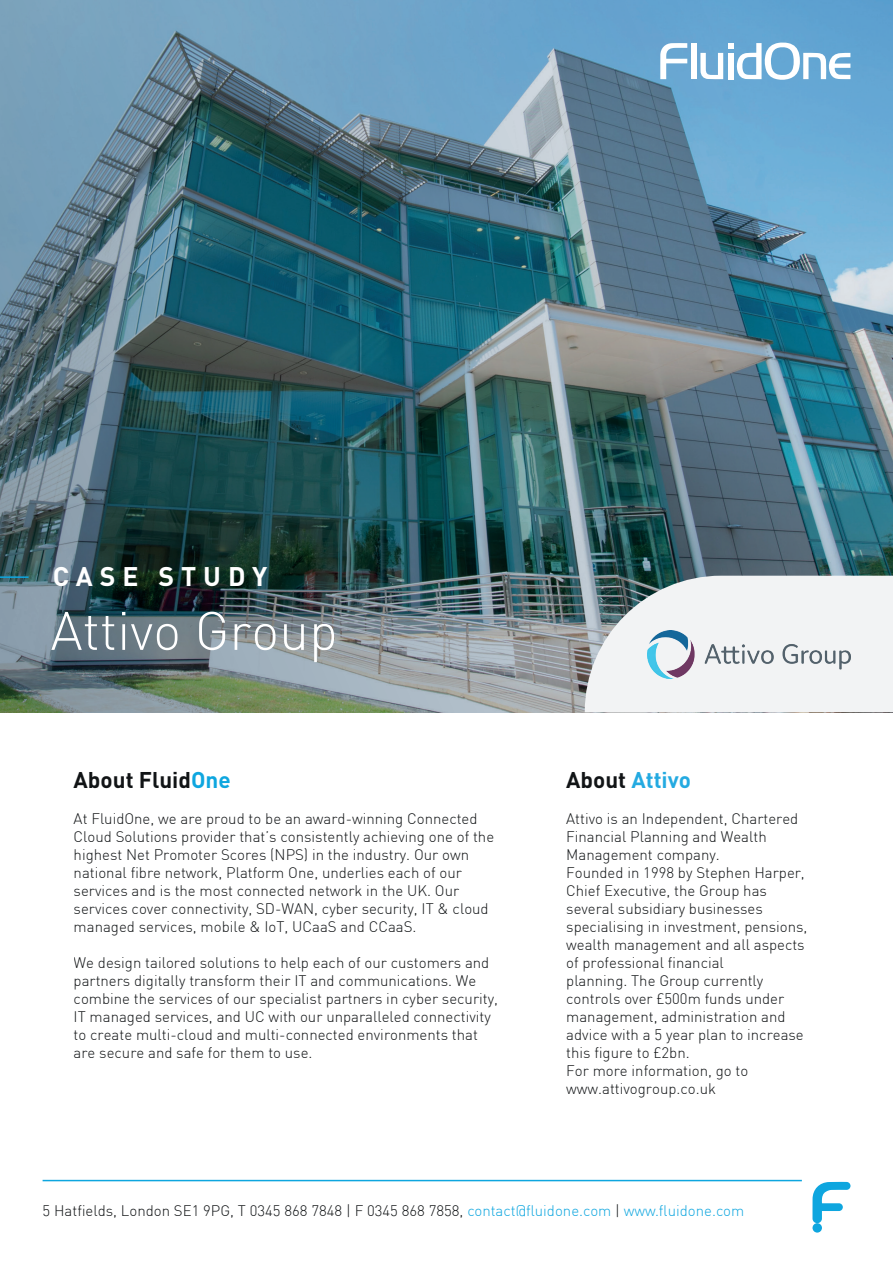
<style>
.page{position:relative;width:893px;height:1263px;background:#fff}
.page>*{position:absolute;margin:0;border:0;box-sizing:border-box;transform-origin:0 0}
.t1{font:300 53.25px "DIN";color:#fff}
.t2{font:700 26.7px "DIN";letter-spacing:.26em;color:#fff}
.t3{font:700 22.5px "DIN";color:#111416}
.t4{font:700 22.5px "DIN";color:#24aae1}
.t5{font:300 15px/18px "DIN";color:#111416}
.s1{color:#0ea6df}
.s2{color:#111416}
</style>
<div class="page">
<img style="left:0;top:0;width:893px;height:712px">
<svg style="left:585px;top:576px;width:308px;height:136px"></svg>
<svg style="left:660px;top:43px;width:27px;height:36px"></svg>
<div style="left:691px;top:43px;width:5px;height:36px;background:#fff"></div>
<svg style="left:700px;top:42px;width:150px;height:38px"></svg>
<hr style="left:0;top:576px;width:29px;height:2px;background:#0ea6df">
<svg style="left:812px;top:1182px;width:38px;height:41px"></svg>
<div style="left:812px;top:1223px;width:10px;height:9px;background:#0ea6df;border-radius:50%"></div>
<hr style="left:43px;top:1180px;width:759px;height:1px;background:#0ea6df">
<img style="left:648px;top:631px;width:203px;height:47px">
<h2 class="t2" style="left:53px;top:559px;width:216px">CASE STUDY</h2>
<h1 class="t1" style="left:51px;top:598px;width:289px">Attivo Group</h1>
<h3 class="t3" style="left:74px;top:765px;width:159px">About Fluid<span class="s1">One</span></h3>
<p class="t5" style="left:74px;top:809px;width:422px">At FluidOne, we are proud to be an award-winning Connected Cloud Solutions provider that’s consistently achieving one of the highest Net Promoter Scores (NPS) in the industry. Our own national fibre network, Platform One, underlies each of our services and is the most connected network in the UK. Our services cover connectivity, SD-WAN, cyber security, IT &amp; cloud managed services, mobile &amp; IoT, UCaaS and CCaaS.</p>
<p class="t5" style="left:74px;top:953px;width:426px">We design tailored solutions to help each of our customers and partners digitally transform their IT and communications. We combine the services of our specialist partners in cyber security, IT managed services, and UC with our unparalleled connectivity to create multi-cloud and multi-connected environments that are secure and safe for them to use.</p>
<h3 class="t4" style="left:566px;top:765px;width:126px"><span class="s2">About</span> Attivo</h3>
<p class="t5" style="left:566px;top:809px;width:243px">Attivo is an Independent, Chartered<br>Financial Planning and Wealth<br>Management company.<br>Founded in 1998 by Stephen Harper,<br>Chief Executive, the Group has several subsidiary businesses specialising in investment, pensions, wealth management and all aspects of professional financial<br>planning. The Group currently controls over £500m funds under management, administration and advice with a 5 year plan to increase this figure to £2bn.<br>For more information, go to www.attivogroup.co.uk</p>
<p class="t5" style="left:43px;top:1202px;width:703px">5 Hatfields, London SE1 9PG, T 0345 868 7848 | F 0345 868 7858, <span class="s1">contact@fluidone.com</span> | <span class="s1">www.fluidone.com</span></p>
</div>
